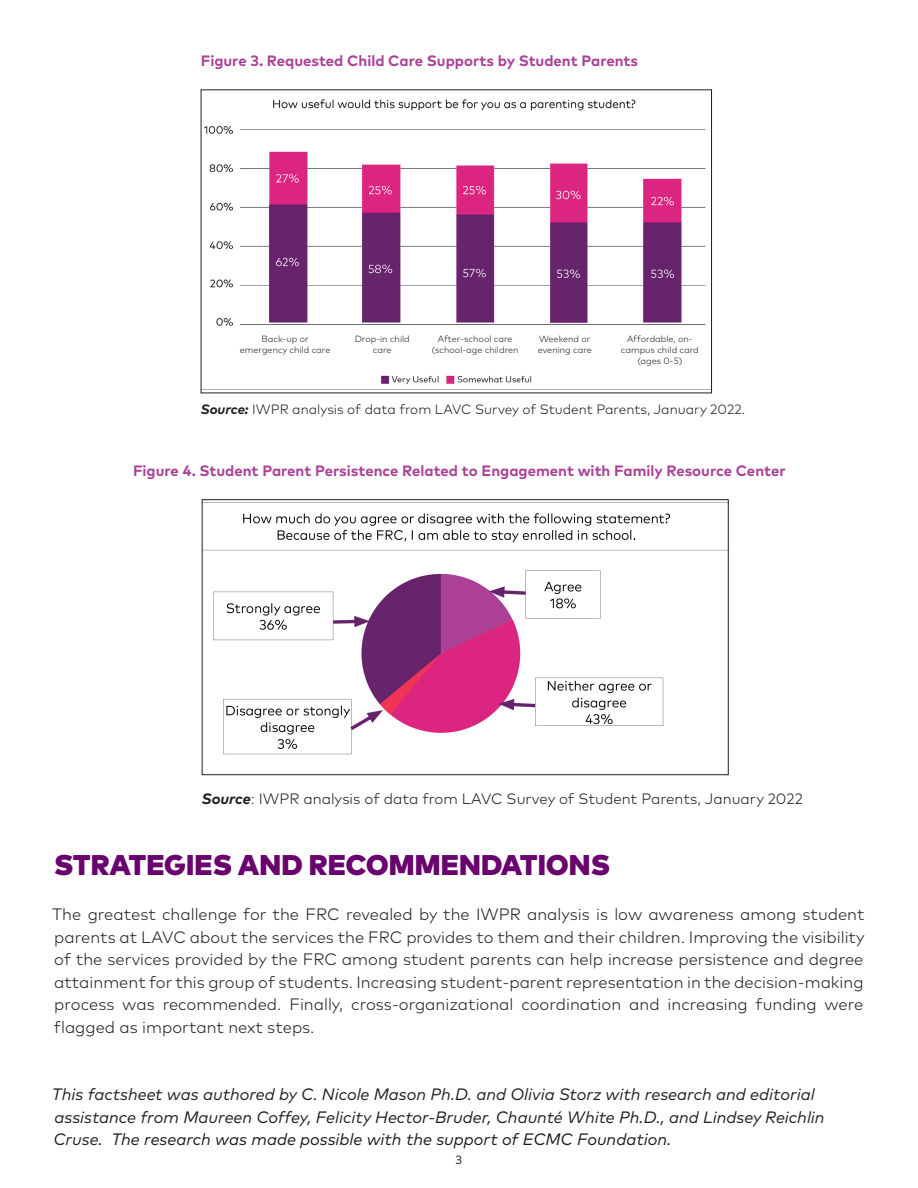
<style>
.page{position:relative;width:918px;height:1188px;background:#fff}
.page>*{position:absolute;margin:0;border:0;box-sizing:border-box;transform-origin:0 0}
.Heading_3{font:900 28.5px "Mark Pro";letter-spacing:.005em;color:#69016e}
.t1{font:300 16.5px/22.5px "Mark Pro";color:#231f20;text-align:justify}
.t2{font:italic 16.5px/22.5px "Mark Pro";color:#231f20}
.Figure{font:700 15px "Mark Pro";color:#ab4097}
.t3{font:300 15px "Mark Pro";color:#231f20}
.t4{font:300 13.5px "Mark Pro";color:#231f20}
.t5{font:12px "Mark Pro";color:#231f20}
.t6{font:300 9px/10.8px "Mark Pro";color:#231f20;text-align:center}
.s1{font-weight:700;font-style:italic}
.s2{color:#1d1c1d}
</style>
<div class="page">
<img style="left:204px;top:502px;width:522px;height:253px">
<div style="left:202px;top:500px;width:526px;height:275px;border:1px solid #231f20"></div>
<img style="left:203px;top:99px;width:507px;height:291px">
<p class="Figure" style="left:201px;top:49px;width:439px">Figure 3. Requested Child Care Supports by Student Parents</p>
<p class="t6" style="left:262px;top:333px;width:49px">Back-up or</p>
<p class="t6" style="left:240px;top:343px;width:92px">emergency child care</p>
<p class="t6" style="left:355px;top:333px;width:57px">Drop-in child care</p>
<p class="t6" style="left:438px;top:333px;width:76px">After-school care</p>
<p class="t6" style="left:432px;top:343px;width:88px">(school-age children</p>
<p class="t6" style="left:538px;top:333px;width:56px;text-align:left">Weekend or evening care</p>
<p class="t6" style="left:621px;top:333px;width:80px">Affordable, on&shy;campus child card (ages 0-5)</p>
<p class="t4" style="left:201px;top:399px;width:546px"><span class="s1">Source:</span> IWPR analysis of data from LAVC Survey of Student Parents, January 2022.</p>
<p class="Figure" style="left:133px;top:460px;width:654px">Figure 4. Student Parent Persistence Related to Engagement with Family Resource Center</p>
<p class="t3" style="left:202px;top:787px;width:602px"><span class="s1">Source</span>: IWPR analysis of data from LAVC Survey of Student Parents, January 2022</p>
<p class="Heading_3" style="left:54px;top:843px;width:557px">STRATEGIES AND RECOMMENDATIONS</p>
<p class="t1" style="left:52px;top:902px;width:814px">The greatest challenge for the FRC revealed by the IWPR analysis is low awareness among student parents at LAVC about the services the FRC provides to them and their children. Improving the visibility of the services provided by the FRC among student parents can help increase persistence and degree attainment for this group of students. Increasing student-parent representation in the decision-making process was recommended. Finally, cross-organizational coordination and increasing funding were flagged as important next steps.</p>
<p class="t2" style="left:52px;top:1082px;width:774px">This factsheet was authored by C. Nicole Mason Ph.D. and Olivia Storz with research and editorial assistance from Maureen Coffey, Felicity Hector-Bruder, Chaunté White Ph.D., and Lindsey Reichlin<br>Cruse. <span class="s2">The research was made possible with the support of ECMC Foundation.</span></p>
<p class="t5" style="left:456px;top:1151px;width:8px">3</p>
</div>
